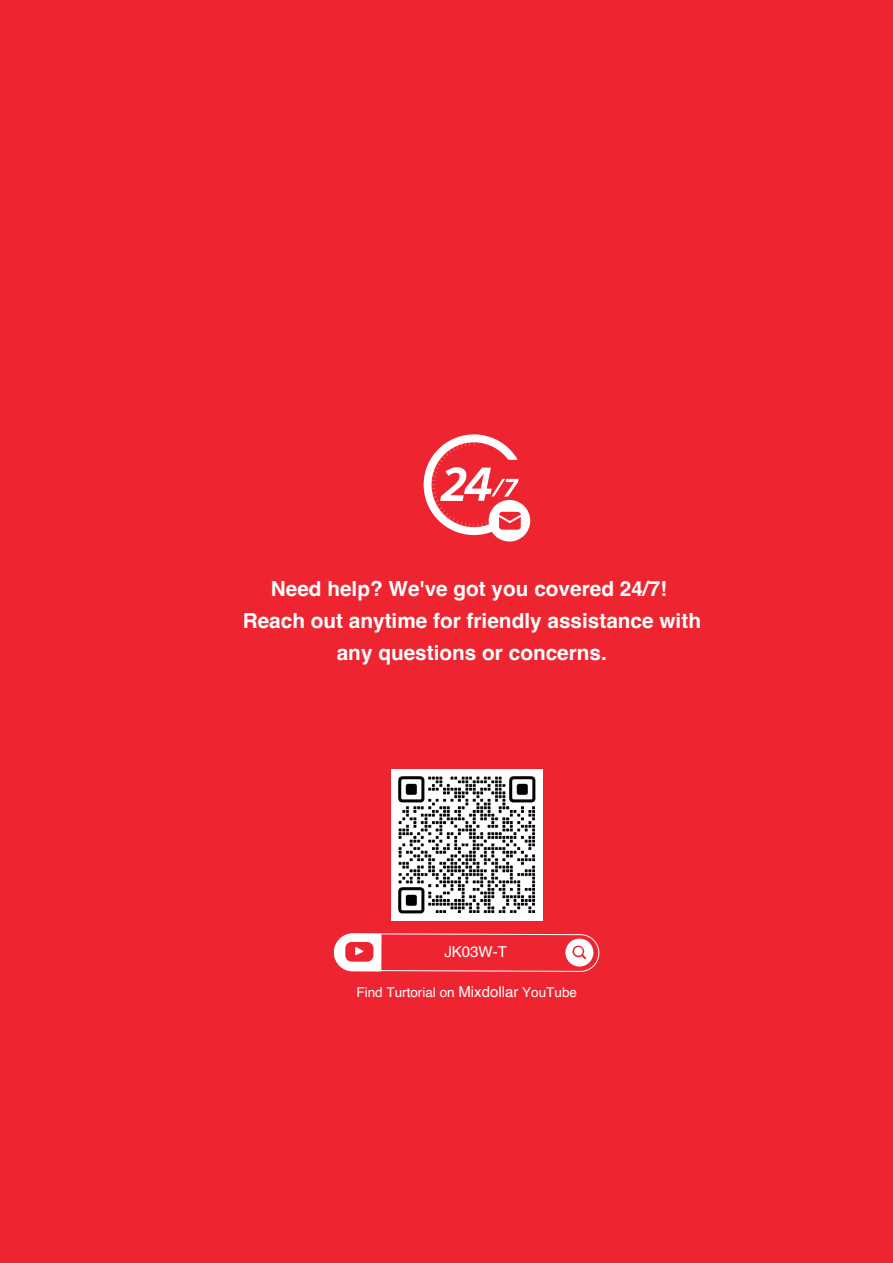
<style>
.page{position:relative;width:893px;height:1263px;background:#ee2530}
.page>*{position:absolute;margin:0;border:0;box-sizing:border-box;transform-origin:0 0}
.t1{font:700 20.7px/32px "Helvetica";color:#fff;text-align:center}
.t2{font:15px "Helvetica";color:#fff}
.t3{font:13.5px "Helvetica";color:#fff}
.s1{font-size:15px}
</style>
<div class="page">
<svg style="left:423px;top:434px;width:107px;height:108px"></svg>
<img style="left:391px;top:769px;width:152px;height:151px">
<svg style="left:334px;top:933px;width:265px;height:39px"></svg>
<div style="left:574px;top:947px;width:9px;height:9px;background:#fff;border-radius:50%"></div>
<p class="t1" style="left:243px;top:573px;width:460px">Need help? We've got you covered 24/7!<br>Reach out anytime for friendly assistance with any questions or concerns.</p>
<p class="t2" style="left:444px;top:940px;width:64px">JK03W-T</p>
<p class="t3" style="left:356px;top:982px;width:222px">Find Turtorial on <span class="s1">Mixdollar</span> YouTube</p>
</div>
